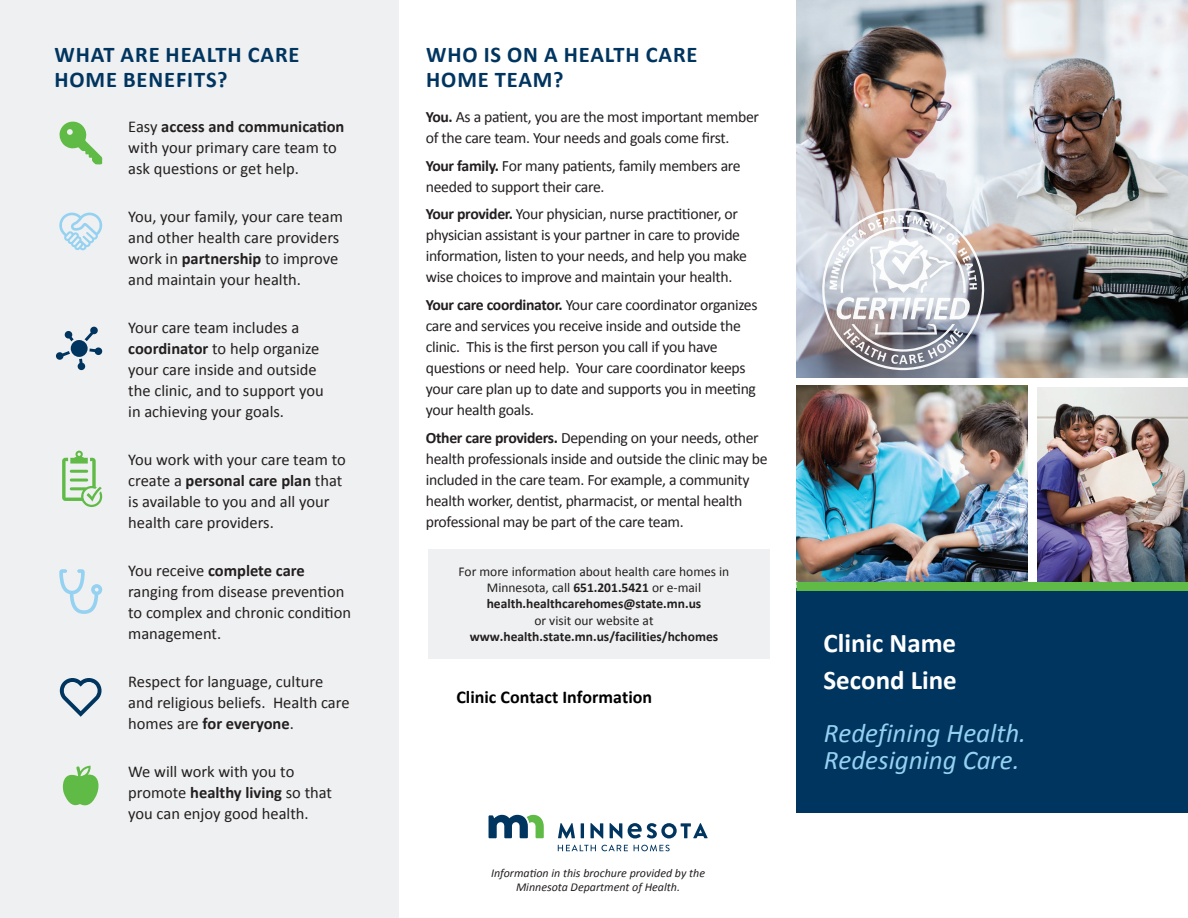
<style>
.page{position:relative;width:1188px;height:918px;background:#fff}
.page>*{position:absolute;margin:0;border:0;box-sizing:border-box;transform-origin:0 0}
.t1{font:italic 27px/27px "Calibri";color:#95d2f2}
.t2{font:700 27px/37.5px "Calibri";color:#fff}
.t3{font:700 22.5px/25.5px "Calibri";letter-spacing:.04em;color:#003560}
.t4{font:700 18px "Calibri";color:#000}
.t5{font:16.5px/21px "Calibri";color:#231f20}
.t6{font:15.75px/21px "Calibri";letter-spacing:-.02em;color:#231f20}
.t7{font:13.5px/16.2px "Calibri";color:#231f20;text-align:center}
.t8{font:700 13.5px "Calibri";color:#231f20}
.t9{font:italic 12px/14.4px "Calibri";color:#231f20;text-align:center}
.s1{font-weight:700}
</style>
<div class="page">
<div style="left:0;top:0;width:398px;height:918px;background:#eff0f1"></div>
<div style="left:428px;top:549px;width:342px;height:109px;background:#eff0f1"></div>
<svg style="left:59px;top:121px;width:43px;height:44px"></svg>
<svg style="left:59px;top:213px;width:44px;height:37px"></svg>
<svg style="left:56px;top:327px;width:47px;height:43px"></svg>
<svg style="left:62px;top:451px;width:41px;height:56px"></svg>
<svg style="left:59px;top:569px;width:43px;height:45px"></svg>
<svg style="left:60px;top:678px;width:42px;height:39px"></svg>
<svg style="left:62px;top:766px;width:37px;height:40px"></svg>
<img style="left:1038px;top:387px;width:150px;height:195px">
<img style="left:796px;top:386px;width:232px;height:198px">
<div style="left:797px;top:589px;width:391px;height:224px;background:#003560"></div>
<img style="left:796px;top:0;width:392px;height:377px">
<svg style="left:821px;top:208px;width:165px;height:162px"></svg>
<div style="left:797px;top:582px;width:391px;height:9px;background:#60bb46"></div>
<svg style="left:489px;top:815px;width:55px;height:23px"></svg>
<svg style="left:558px;top:823px;width:17px;height:15px"></svg>
<hr style="left:581px;top:823px;width:3px;height:15px;background:#003560">
<svg style="left:590px;top:823px;width:13px;height:15px"></svg>
<svg style="left:610px;top:823px;width:12px;height:15px"></svg>
<svg style="left:628px;top:823px;width:80px;height:16px"></svg>
<svg style="left:558px;top:845px;width:70px;height:6px"></svg>
<svg style="left:634px;top:845px;width:36px;height:6px"></svg>
<h2 class="t3" style="left:54px;top:43px;width:247px">WHAT ARE HEALTH CARE<br>HOME BENEFITS?</h2>
<p class="t5" style="left:128px;top:116px;width:218px">Easy <span class="s1">access and communication </span>with your primary care team to ask questions or get help.</p>
<p class="t5" style="left:128px;top:206px;width:216px">You, your family, your care team and other health care providers work in <span class="s1">partnership</span> to improve and maintain your health.</p>
<p class="t5" style="left:128px;top:317px;width:197px">Your care team includes a <span class="s1">coordinator</span> to help organize your care inside and outside the clinic, and to support you in achieving your goals.</p>
<p class="t5" style="left:128px;top:449px;width:219px">You work with your care team to create a <span class="s1">personal care plan</span> that is available to you and all your health care providers.</p>
<p class="t5" style="left:128px;top:560px;width:224px">You receive <span class="s1">complete care </span>ranging from disease prevention to complex and chronic condition management.</p>
<p class="t5" style="left:128px;top:671px;width:223px">Respect for language, culture and religious beliefs. Health care homes are <span class="s1">for everyone</span>.</p>
<p class="t5" style="left:128px;top:761px;width:205px">We will work with you to promote <span class="s1">healthy living</span> so that you can enjoy good health.</p>
<h2 class="t3" style="left:426px;top:43px;width:273px">WHO IS ON A HEALTH CARE<br>HOME TEAM?</h2>
<p class="t6" style="left:426px;top:106px;width:335px"><span class="s1">You.</span> As a patient, you are the most important member of the care team. Your needs and goals come first.</p>
<p class="t6" style="left:426px;top:155px;width:316px"><span class="s1">Your family.</span> For many patients, family members are needed to support their care.</p>
<p class="t6" style="left:426px;top:204px;width:323px"><span class="s1">Your provider.</span> Your physician, nurse practitioner, or physician assistant is your partner in care to provide information, listen to your needs, and help you make wise choices to improve and maintain your health.</p>
<p class="t6" style="left:426px;top:294px;width:333px"><span class="s1">Your care coordinator.</span> Your care coordinator organizes care and services you receive inside and outside the clinic. This is the first person you call if you have questions or need help. Your care coordinator keeps your care plan up to date and supports you in meeting your health goals.</p>
<p class="t6" style="left:426px;top:427px;width:343px"><span class="s1">Other care providers.</span> Depending on your needs, other health professionals inside and outside the clinic may be included in the care team. For example, a community health worker, dentist, pharmacist, or mental health professional may be part of the care team.</p>
<p class="t7" style="left:459px;top:563px;width:272px">For more information about health care homes in<br>Minnesota, call <span class="s1">651.201.5421</span> or e-mail <span class="s1">health.healthcarehomes@state.mn.us</span></p>
<p class="t7" style="left:534px;top:612px;width:121px">or visit our website at</p>
<p class="t8" style="left:470px;top:627px;width:250px">www.health.state.mn.us/facilities/hchomes</p>
<p class="t4" style="left:456px;top:686px;width:197px">Clinic Contact Information</p>
<p class="t9" style="left:491px;top:865px;width:216px">Information in this brochure provided by the<br>Minnesota Department of Health.</p>
<h1 class="t2" style="left:824px;top:624px;width:135px">Clinic Name<br>Second Line</h1>
<h1 class="t1" style="left:824px;top:718px;width:204px">Redefining Health.<br>Redesigning Care.</h1>
</div>
